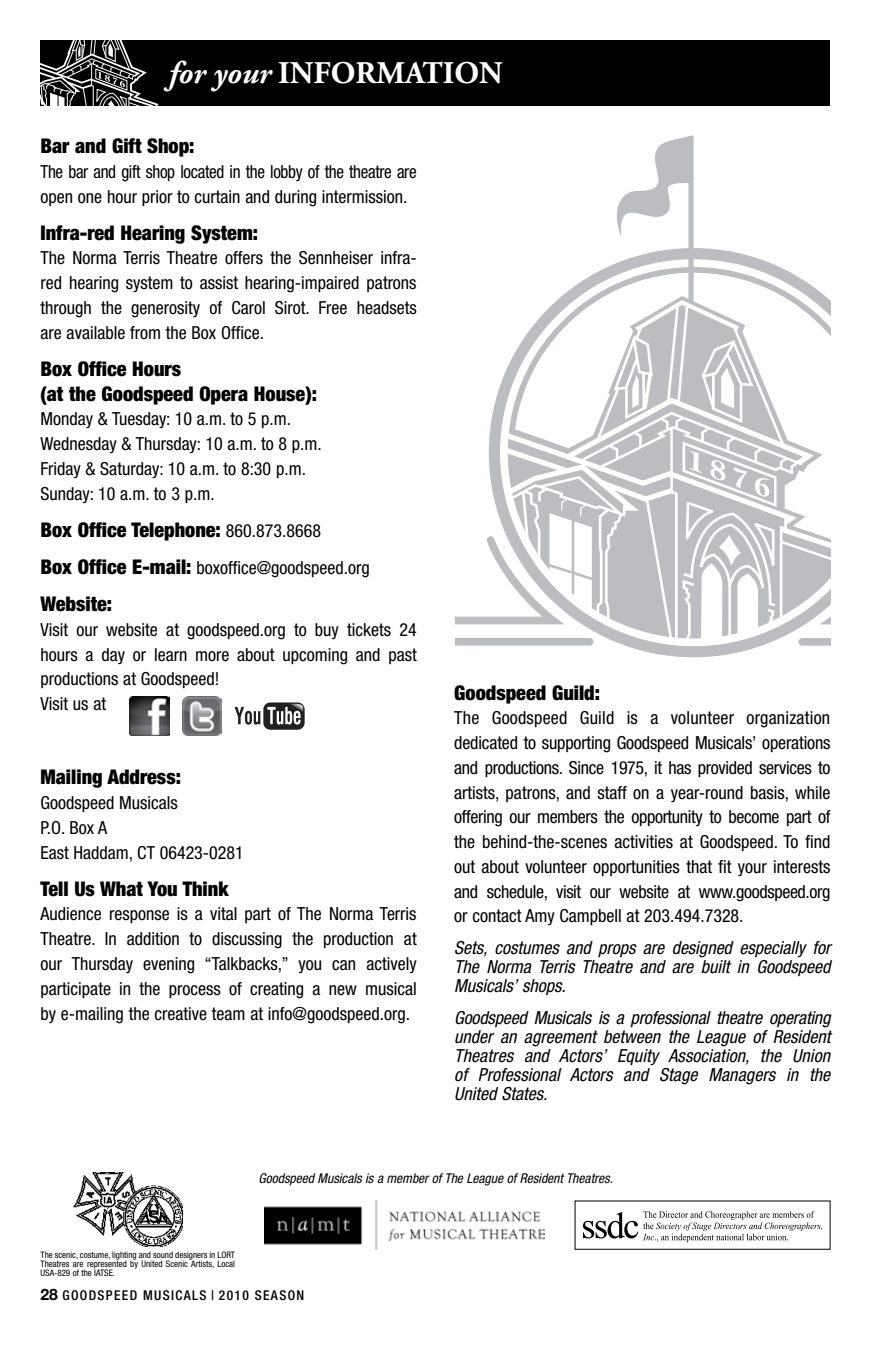
<style>
.page{position:relative;width:871px;height:1357px;background:#fff}
.page>*{position:absolute;margin:0;border:0;box-sizing:border-box;transform-origin:0 0}
.t1{font:700 31.5px "Adobe Garamond";color:#fff}
.t2{font:900 condensed 20.25px/24.8px "Helvetica Neue";color:#000}
.t3{font:condensed 18px/24.8px "Helvetica Neue";color:#000;text-align:justify}
.t4{font:italic condensed 18px/19.1px "Helvetica Neue";color:#000;text-align:justify}
.t5{font:condensed 18px/24.8px "Helvetica Neue";color:#000;scale:.95 1}
.t6{font:italic condensed 13.5px "Helvetica Neue";color:#000}
.t7{font:500 condensed 13.5px "Helvetica Neue";letter-spacing:.1em;color:#000}
.t8{font:condensed 9px/9px "Helvetica Neue";color:#000;text-align:justify}
.s1{font-style:italic}
.s2{font-weight:400;font-size:18px}
.s3{font-weight:900;font-size:20.25px}
.s4{font-weight:700;font-stretch:normal;font-size:15.75px}
</style>
<div class="page">
<svg style="left:628px;top:248px;width:131px;height:11px"></svg>
<svg style="left:557px;top:259px;width:273px;height:41px"></svg>
<div style="left:688px;top:136px;width:5px;height:166px;background:#bcbdc0"></div>
<svg style="left:617px;top:135px;width:76px;height:102px"></svg>
<svg style="left:455px;top:300px;width:375px;height:358px"></svg>
<div style="left:40px;top:40px;width:790px;height:66px;background:#000"></div>
<svg style="left:40px;top:40px;width:119px;height:66px"></svg>
<img style="left:130px;top:696px;width:39px;height:40px">
<img style="left:182px;top:697px;width:39px;height:38px">
<div style="left:263px;top:702px;width:42px;height:28px;background:#221f1f;border-radius:7px"></div>
<svg style="left:267px;top:704px;width:36px;height:20px"></svg>
<svg style="left:235px;top:707px;width:25px;height:18px"></svg>
<img style="left:73px;top:1172px;width:110px;height:74px">
<svg style="left:583px;top:1211px;width:239px;height:31px"></svg>
<img style="left:264px;top:1200px;width:281px;height:50px">
<h1 class="t1" style="left:168px;top:56px;width:337px"><span class="s1">for your</span> INFORMATION</h1>
<p class="t2" style="left:40px;top:133px;width:156px">Bar and Gift Shop:</p>
<p class="t5" style="left:40px;top:159px;width:397px">The bar and gift shop located in the lobby of the theatre are open one hour prior to curtain and during intermission.</p>
<p class="t2" style="left:40px;top:220px;width:219px">Infra-red Hearing System:</p>
<p class="t3" style="left:40px;top:246px;width:378px">The Norma Terris Theatre offers the Sennheiser infra&shy;red hearing system to assist hearing-impaired patrons through the generosity of Carol Sirot. Free headsets are available from the Box Office.</p>
<p class="t2" style="left:40px;top:356px;width:278px">Box Office Hours<br>(at the Goodspeed Opera House):</p>
<p class="t3" style="left:40px;top:406px;width:283px;text-align:left">Monday &amp; Tuesday: 10 a.m. to 5 p.m.<br>Wednesday &amp; Thursday: 10 a.m. to 8 p.m.<br>Friday &amp; Saturday: 10 a.m. to 8:30 p.m.<br>Sunday: 10 a.m. to 3 p.m.</p>
<p class="t2" style="left:40px;top:517px;width:282px">Box Office Telephone: <span class="s2">860.873.8668</span></p>
<p class="t3" style="left:40px;top:555px;width:331px"><span class="s3">Box Office E-mail:</span> boxoffice@goodspeed.org</p>
<p class="t2" style="left:40px;top:591px;width:73px">Website:</p>
<p class="t3" style="left:40px;top:617px;width:378px;text-align:left">Visit our website at goodspeed.org to buy tickets 24 hours a day or learn more about upcoming and past productions at Goodspeed!<br>Visit us at</p>
<p class="t2" style="left:40px;top:764px;width:142px">Mailing Address:</p>
<p class="t3" style="left:40px;top:790px;width:205px;text-align:left">Goodspeed Musicals<br>P.O. Box A<br>East Haddam, CT 06423-0281</p>
<p class="t2" style="left:40px;top:876px;width:189px">Tell Us What You Think</p>
<p class="t3" style="left:40px;top:901px;width:378px">Audience response is a vital part of The Norma Terris Theatre. In addition to discussing the production at our Thursday evening “Talkbacks,” you can actively participate in the process of creating a new musical by e-mailing the creative team at info@goodspeed.org.</p>
<p class="t2" style="left:454px;top:680px;width:147px">Goodspeed Guild:</p>
<p class="t3" style="left:454px;top:705px;width:378px">The Goodspeed Guild is a volunteer organization dedicated to supporting Goodspeed Musicals’ operations and productions. Since 1975, it has provided services to artists, patrons, and staff on a year-round basis, while offering our members the opportunity to become part of the behind-the-scenes activities at Goodspeed. To find out about volunteer opportunities that fit your interests and schedule, visit our website at www.goodspeed.org or contact Amy Campbell at 203.494.7328.</p>
<p class="t4" style="left:454px;top:938px;width:378px">Sets, costumes and props are designed especially for The Norma Terris Theatre and are built in Goodspeed Musicals’ shops.</p>
<p class="t4" style="left:454px;top:1007px;width:378px">Goodspeed Musicals is a professional theatre operating under an agreement between the League of Resident Theatres and Actors’ Equity Association, the Union of Professional Actors and Stage Managers in the United States.</p>
<p class="t6" style="left:259px;top:1170px;width:356px">Goodspeed Musicals is a member of The League of Resident Theatres.</p>
<p class="t8" style="left:40px;top:1250px;width:196px">The scenic, costume, lighting and sound designers in LORT Theatres are represented by United Scenic Artists, Local USA-829 of the IATSE.</p>
<p class="t7" style="left:40px;top:1287px;width:265px"><span class="s4">28</span> GOODSPEED MUSICALS | 2010 SEASON</p>
</div>
